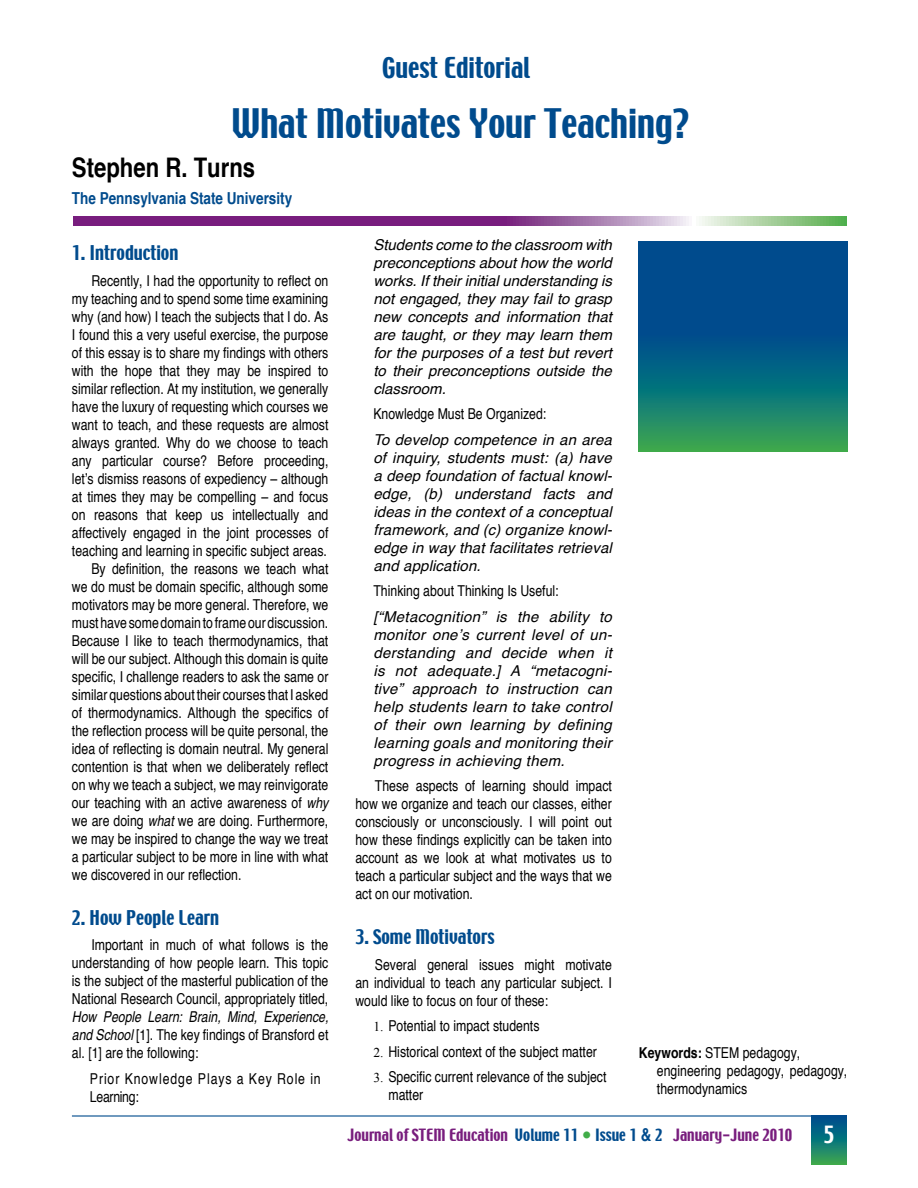
<style>
.page{position:relative;width:918px;height:1188px;background:#fff}
.page>*{position:absolute;margin:0;border:0;box-sizing:border-box;transform-origin:0 0}
.t1{font:36px "Techno";color:#004b8d}
.t2{font:700 condensed 27px "Helvetica";color:#000}
.t3{font:25.5px "Techno";color:#004b8d}
.t4{font:21px "Techno";color:#fff}
.t5{font:18px "Techno";color:#004b8d}
.t6{font:700 condensed 16.5px "Helvetica";color:#004b8d}
.t7{font:condensed 15px/18px "Helvetica";color:#000;text-align:justify}
.t8{font:italic 15px/18px "Helvetica";letter-spacing:.01em;color:#000;text-align:justify}
.t9{font:15px "Techno";color:#781d7d}
.t10{font:condensed 15px/18px "Helvetica";letter-spacing:.06em;color:#000}
.s1{font-style:italic}
.s2{font-family:"Times New Roman";font-stretch:normal;font-size:13.5px}
.s3{font-weight:700}
.s4{color:#004b8d}
.s5{font-size:16.5px;color:#41ad49}
.s6{font-family:"Helvetica";font-weight:700;font-stretch:condensed;font-size:18px;color:#004b8d}
</style>
<div class="page">
<hr style="left:72px;top:1115px;width:774px;height:2px;background:#004b8d">
<svg style="left:811px;top:1117px;width:35px;height:47px;background:#127774"></svg>
<svg style="left:73px;top:217px;width:773px;height:8px;background:#8e5a92"></svg>
<svg style="left:639px;top:241px;width:209px;height:210px;background:#0a637f"></svg>
<h3 class="t3" style="left:382px;top:50px;width:150px">Guest Editorial</h3>
<h1 class="t1" style="left:231px;top:99px;width:460px">What Motivates Your Teaching?</h1>
<h2 class="t2" style="left:72px;top:151px;width:185px">Stephen R. Turns</h2>
<p class="t6" style="left:72px;top:188px;width:222px">The Pennsylvania State University</p>
<p class="t5" style="left:72px;top:241px;width:108px">1. Introduction</p>
<p class="t7" style="left:91px;top:271px;width:238px">Recently, I had the opportunity to reflect on</p>
<p class="t7" style="left:72px;top:289px;width:258px">my teaching and to spend some time examining</p>
<p class="t7" style="left:72px;top:307px;width:258px">why (and how) I teach the subjects that I do. As</p>
<p class="t7" style="left:72px;top:325px;width:258px">I found this a very useful exercise, the purpose</p>
<p class="t7" style="left:72px;top:343px;width:258px">of this essay is to share my findings with others</p>
<p class="t7" style="left:72px;top:361px;width:258px">with the hope that they may be inspired to</p>
<p class="t7" style="left:72px;top:379px;width:258px">similar reflection. At my institution, we generally</p>
<p class="t7" style="left:72px;top:397px;width:258px">have the luxury of requesting which courses we</p>
<p class="t7" style="left:72px;top:415px;width:258px">want to teach, and these requests are almost</p>
<p class="t7" style="left:72px;top:433px;width:258px">always granted. Why do we choose to teach</p>
<p class="t7" style="left:72px;top:451px;width:258px">any particular course? Before proceeding,</p>
<p class="t7" style="left:72px;top:469px;width:258px">let’s dismiss reasons of expediency – although</p>
<p class="t7" style="left:72px;top:487px;width:258px">at times they may be compelling – and focus</p>
<p class="t7" style="left:72px;top:505px;width:258px">on reasons that keep us intellectually and</p>
<p class="t7" style="left:72px;top:523px;width:258px">affectively engaged in the joint processes of</p>
<p class="t7" style="left:72px;top:541px;width:257px">teaching and learning in specific subject areas.</p>
<p class="t7" style="left:91px;top:559px;width:238px">By definition, the reasons we teach what</p>
<p class="t7" style="left:72px;top:577px;width:258px">we do must be domain specific, although some</p>
<p class="t7" style="left:72px;top:595px;width:258px">motivators may be more general. Therefore, we</p>
<p class="t7" style="left:72px;top:613px;width:258px">must have some domain to frame our discussion.</p>
<p class="t7" style="left:72px;top:631px;width:258px">Because I like to teach thermodynamics, that</p>
<p class="t7" style="left:72px;top:649px;width:258px">will be our subject. Although this domain is quite</p>
<p class="t7" style="left:72px;top:667px;width:258px">specific, I challenge readers to ask the same or</p>
<p class="t7" style="left:72px;top:685px;width:258px">similar questions about their courses that I asked</p>
<p class="t7" style="left:72px;top:703px;width:258px">of thermodynamics. Although the specifics of</p>
<p class="t7" style="left:72px;top:721px;width:258px">the reflection process will be quite personal, the</p>
<p class="t7" style="left:72px;top:739px;width:258px">idea of reflecting is domain neutral. My general</p>
<p class="t7" style="left:72px;top:757px;width:258px">contention is that when we deliberately reflect</p>
<p class="t7" style="left:72px;top:775px;width:258px">on why we teach a subject, we may reinvigorate</p>
<p class="t7" style="left:72px;top:793px;width:258px">our teaching with an active awareness of <span class="s1">why</span></p>
<p class="t7" style="left:72px;top:811px;width:258px">we are doing <span class="s1">what</span> we are doing. Furthermore,</p>
<p class="t7" style="left:72px;top:829px;width:258px">we may be inspired to change the way we treat</p>
<p class="t7" style="left:72px;top:847px;width:258px">a particular subject to be more in line with what</p>
<p class="t7" style="left:72px;top:865px;width:171px">we discovered in our reflection.</p>
<p class="t5" style="left:72px;top:906px;width:149px">2. How People Learn</p>
<p class="t7" style="left:72px;top:936px;width:258px;text-indent:20px">Important in much of what follows is the understanding of how people learn. This topic is the subject of the masterful publication of the National Research Council, appropriately titled,</p>
<p class="t7" style="left:72px;top:1008px;width:258px"><span class="s1">How People Learn: Brain, Mind, Experience, and School</span> [1]. The key findings of Bransford et al. [1] are the following:</p>
<p class="t10" style="left:90px;top:1069px;width:232px">Prior Knowledge Plays a Key Role in<br>Learning:</p>
<p class="t8" style="left:373px;top:236px;width:240px">Students come to the classroom with preconceptions about how the world works. If their initial understanding is not engaged, they may fail to grasp new concepts and information that are taught, or they may learn them for the purposes of a test but revert to their preconceptions outside the classroom.</p>
<p class="t7" style="left:373px;top:405px;width:174px">Knowledge Must Be Organized:</p>
<p class="t8" style="left:373px;top:431px;width:240px">To develop competence in an area of inquiry, students must: (a) have a deep foundation of factual knowl&shy;edge, (b) understand facts and ideas in the context of a conceptual framework, and (c) organize knowl&shy;edge in way that facilitates retrieval and application.</p>
<p class="t7" style="left:373px;top:582px;width:187px">Thinking about Thinking Is Useful:</p>
<p class="t8" style="left:373px;top:608px;width:240px">[“Metacognition” is the ability to monitor one’s current level of un&shy;derstanding and decide when it is not adequate.] A “metacogni&shy;tive” approach to instruction can help students learn to take control of their own learning by defining learning goals and monitoring their progress in achieving them.</p>
<p class="t7" style="left:355px;top:777px;width:258px;text-indent:20px">These aspects of learning should impact how we organize and teach our classes, either consciously or unconsciously. I will point out how these findings explicitly can be taken into account as we look at what motivates us to teach a particular subject and the ways that we act on our motivation.</p>
<p class="t5" style="left:355px;top:925px;width:141px">3. Some Motivators</p>
<p class="t7" style="left:355px;top:955px;width:258px;text-indent:20px">Several general issues might motivate an individual to teach any particular subject. I would like to focus on four of these:</p>
<p class="t7" style="left:373px;top:1017px;width:168px"><span class="s2">1.</span> Potential to impact students</p>
<p class="t7" style="left:373px;top:1042px;width:225px"><span class="s2">2.</span> Historical context of the subject matter</p>
<p class="t7" style="left:388px;top:1068px;width:220px;text-indent:-15px"><span class="s2">3.</span> Specific current relevance of the subject matter</p>
<p class="t7" style="left:657px;top:1044px;width:192px;text-align:left;text-indent:-18px"><span class="s3">Keywords:</span> STEM pedagogy, engineering pedagogy, pedagogy, thermodynamics</p>
<p class="t9" style="left:348px;top:1125px;width:446px">Journal of STEM Education <span class="s4">Volume 11</span> <span class="s5">•</span> <span class="s4">Issue 1</span> <span class="s6">&amp;</span> <span class="s4">2</span> January-June 2010</p>
<h3 class="t4" style="left:824px;top:1121px;width:12px">5</h3>
</div>
